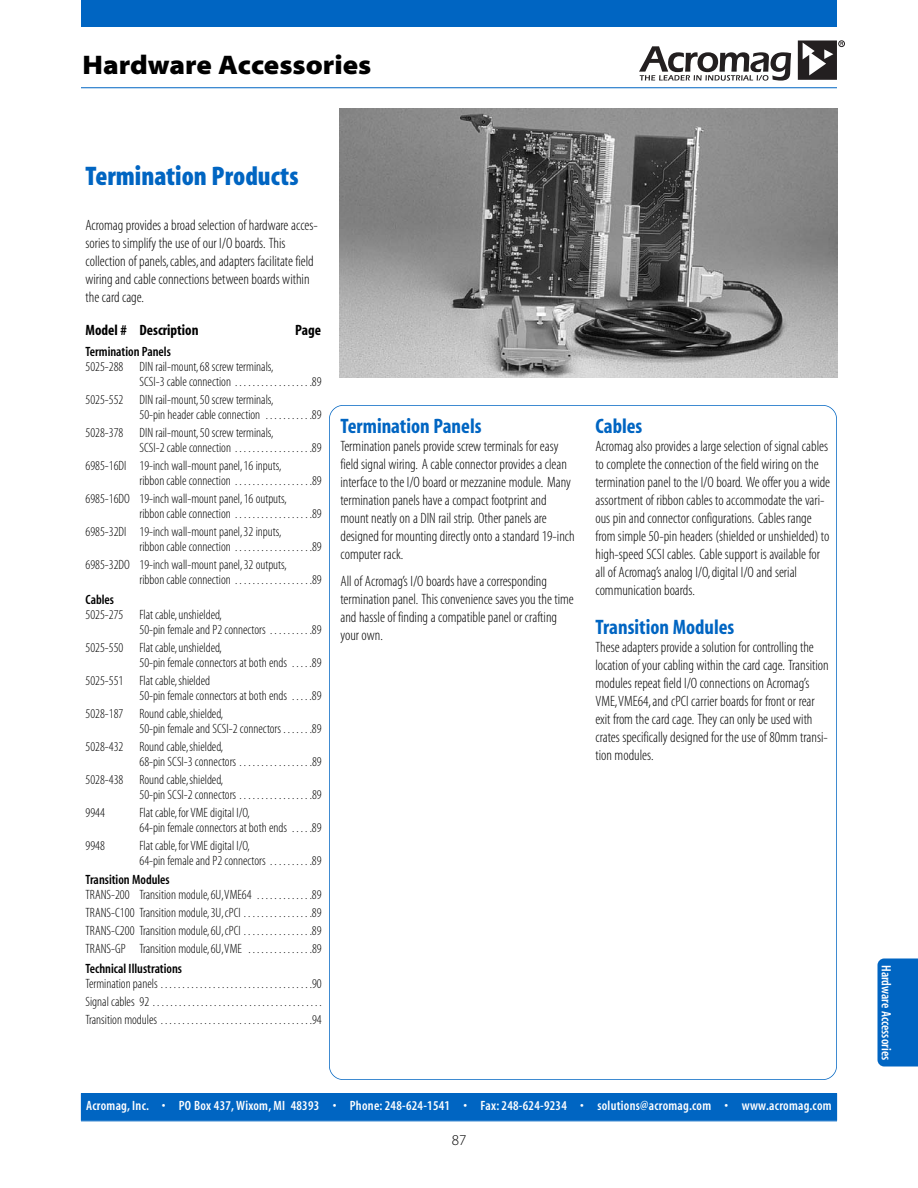
<style>
.page{position:relative;width:918px;height:1188px;background:#fff}
.page>*{position:absolute;margin:0;border:0;box-sizing:border-box;transform-origin:0 0}
.t1{font:27px "Myriad MM 830 700";color:#000}
.t2{font:27px "Myriad MM 830 300";color:#0065c2}
.t3{font:21px "Myriad MM 700 300";color:#0065c2}
.t4{font:15px/18px "Myriad MM 215 300";color:#000}
.t5{font:15px "Myriad MM 700 300";color:#000}
.t6{font:15px "Myriad MM 215 600";color:#000}
.t7{font:13.5px/15px "Myriad MM 215 300";color:#000}
.t8{font:13.5px "Myriad MM 565 300";letter-spacing:.02em;color:#fff}
.t9{font:13.5px "Myriad MM 565 300";color:#000}
.t10{font:13.5px "Myriad MM 565 300";color:#fff}
</style>
<div class="page">
<div style="left:81px;top:1094px;width:756px;height:26px;background:#0065c2"></div>
<div style="left:81px;top:0;width:756px;height:27px;background:#0065c2"></div>
<hr style="left:81px;top:1120px;width:756px;height:1px;background:#0065c2">
<svg style="left:798px;top:40px;width:47px;height:40px"></svg>
<svg style="left:639px;top:46px;width:152px;height:35px"></svg>
<div style="left:329px;top:405px;width:508px;height:675px;border:2px solid #0065c2;border-radius:14px"></div>
<hr style="left:81px;top:87px;width:756px;height:1px;background:#0065c2">
<img style="left:339px;top:108px;width:499px;height:270px">
<div style="left:878px;top:958px;width:40px;height:108px;background:#0065c2"></div>
<h1 class="t1" style="left:82px;top:55px;width:290px">Hardware Accessories</h1>
<h1 class="t2" style="left:85px;top:167px;width:215px">Termination Products</h1>
<p class="t4" style="left:86px;top:217px;width:234px">Acromag provides a broad selection of hardware acces&shy;sories to simplify the use of our I/O boards. This collection of panels,cables,and adapters facilitate field wiring and cable connections between boards within the card cage.</p>
<p class="t5" style="left:86px;top:325px;width:115px">Model # Description</p>
<p class="t5" style="left:295px;top:325px;width:27px">Page</p>
<p class="t9" style="left:86px;top:347px;width:87px">Termination Panels</p>
<p class="t7" style="left:140px;top:360px;width:184px;text-indent:-54px">5025-288 DIN rail-mount,68 screw terminals,<br>SCSI-3 cable connection . . . . . . . . . . . . . . . . . .89</p>
<p class="t7" style="left:140px;top:393px;width:184px;text-indent:-54px">5025-552 DIN rail-mount,50 screw terminals,<br>50-pin header cable connection . . . . . . . . . . .89</p>
<p class="t7" style="left:140px;top:426px;width:184px;text-indent:-54px">5028-378 DIN rail-mount,50 screw terminals,<br>SCSI-2 cable connection . . . . . . . . . . . . . . . . . .89</p>
<p class="t7" style="left:140px;top:459px;width:184px;text-indent:-54px">6985-16DI 19-inch wall-mount panel,16 inputs,<br>ribbon cable connection . . . . . . . . . . . . . . . . . .89</p>
<p class="t7" style="left:140px;top:492px;width:184px;text-indent:-54px">6985-16DO 19-inch wall-mount panel,16 outputs,<br>ribbon cable connection . . . . . . . . . . . . . . . . . .89</p>
<p class="t7" style="left:140px;top:525px;width:184px;text-indent:-54px">6985-32DI 19-inch wall-mount panel,32 inputs,<br>ribbon cable connection . . . . . . . . . . . . . . . . . .89</p>
<p class="t7" style="left:140px;top:558px;width:184px;text-indent:-54px">6985-32DO 19-inch wall-mount panel,32 outputs,<br>ribbon cable connection . . . . . . . . . . . . . . . . . .89</p>
<p class="t9" style="left:86px;top:595px;width:30px">Cables</p>
<p class="t7" style="left:140px;top:608px;width:184px;text-indent:-54px">5025-275 Flat cable,unshielded,<br>50-pin female and P2 connectors . . . . . . . . . .89</p>
<p class="t7" style="left:140px;top:641px;width:184px;text-indent:-54px">5025-550 Flat cable,unshielded,<br>50-pin female connectors at both ends . . . . .89</p>
<p class="t7" style="left:140px;top:674px;width:184px;text-indent:-54px">5025-551 Flat cable,shielded<br>50-pin female connectors at both ends . . . . .89</p>
<p class="t7" style="left:140px;top:707px;width:184px;text-indent:-54px">5028-187 Round cable,shielded,<br>50-pin female and SCSI-2 connectors . . . . . . .89</p>
<p class="t7" style="left:140px;top:740px;width:184px;text-indent:-54px">5028-432 Round cable,shielded,<br>68-pin SCSI-3 connectors . . . . . . . . . . . . . . . . .89</p>
<p class="t7" style="left:140px;top:773px;width:184px;text-indent:-54px">5028-438 Round cable,shielded,<br>50-pin SCSI-2 connectors . . . . . . . . . . . . . . . . .89</p>
<p class="t7" style="left:86px;top:806px;width:21px">9944</p>
<p class="t7" style="left:139px;top:806px;width:184px">Flat cable,for VME digital I/O,<br>64-pin female connectors at both ends . . . . .89</p>
<p class="t7" style="left:86px;top:839px;width:21px">9948</p>
<p class="t7" style="left:139px;top:839px;width:184px">Flat cable,for VME digital I/O,<br>64-pin female and P2 connectors . . . . . . . . . .89</p>
<p class="t9" style="left:86px;top:875px;width:86px">Transition Modules</p>
<p class="t7" style="left:86px;top:887px;width:238px;line-height:18px;text-align:justify">TRANS-200 Transition module,6U,VME64 . . . . . . . . . . . . .89<br>TRANS-C100 Transition module,3U,cPCI . . . . . . . . . . . . . . . .89<br>TRANS-C200 Transition module,6U,cPCI . . . . . . . . . . . . . . . .89<br>TRANS-GP Transition module,6U,VME . . . . . . . . . . . . . . .89</p>
<p class="t9" style="left:86px;top:964px;width:98px">Technical Illustrations</p>
<p class="t7" style="left:86px;top:975px;width:238px;line-height:18px;text-align:justify">Termination panels . . . . . . . . . . . . . . . . . . . . . . . . . . . . . . . . . . .90<br>Signal cables 92 . . . . . . . . . . . . . . . . . . . . . . . . . . . . . . . . . . . . . . .<br>Transition modules . . . . . . . . . . . . . . . . . . . . . . . . . . . . . . . . . . .94</p>
<h2 class="t3" style="left:340px;top:419px;width:143px">Termination Panels</h2>
<p class="t4" style="left:340px;top:438px;width:236px">Termination panels provide screw terminals for easy field signal wiring. A cable connector provides a clean interface to the I/O board or mezzanine module. Many termination panels have a compact footprint and mount neatly on a DIN rail strip. Other panels are designed for mounting directly onto a standard 19-inch computer rack.</p>
<p class="t4" style="left:340px;top:573px;width:235px">All of Acromag’s I/O boards have a corresponding termination panel. This convenience saves you the time and hassle of finding a compatible panel or crafting your own.</p>
<h2 class="t3" style="left:596px;top:419px;width:48px">Cables</h2>
<p class="t4" style="left:596px;top:438px;width:236px">Acromag also provides a large selection of signal cables to complete the connection of the field wiring on the termination panel to the I/O board. We offer you a wide assortment of ribbon cables to accommodate the vari&shy;ous pin and connector configurations. Cables range from simple 50-pin headers (shielded or unshielded) to high-speed SCSI cables. Cable support is available for all of Acromag’s analog I/O,digital I/O and serial communication boards.</p>
<h2 class="t3" style="left:596px;top:620px;width:140px">Transition Modules</h2>
<p class="t4" style="left:596px;top:639px;width:235px">These adapters provide a solution for controlling the location of your cabling within the card cage. Transition modules repeat field I/O connections on Acromag’s VME,VME64,and cPCI carrier boards for front or rear exit from the card cage. They can only be used with crates specifically designed for the use of 80mm transi&shy;tion modules.</p>
<p class="t8" style="left:86px;top:1102px;width:747px">Acromag, Inc. • PO Box 437, Wixom, MI 48393 • Phone: 248-624-1541 • Fax: 248-624-9234 • solutions@acromag.com • www.acromag.com</p>
<p class="t6" style="left:452px;top:1135px;width:16px">87</p>
<p class="t10" style="left:891px;top:965px;width:97px;rotate:90deg">Hardware Accessories</p>
</div>
